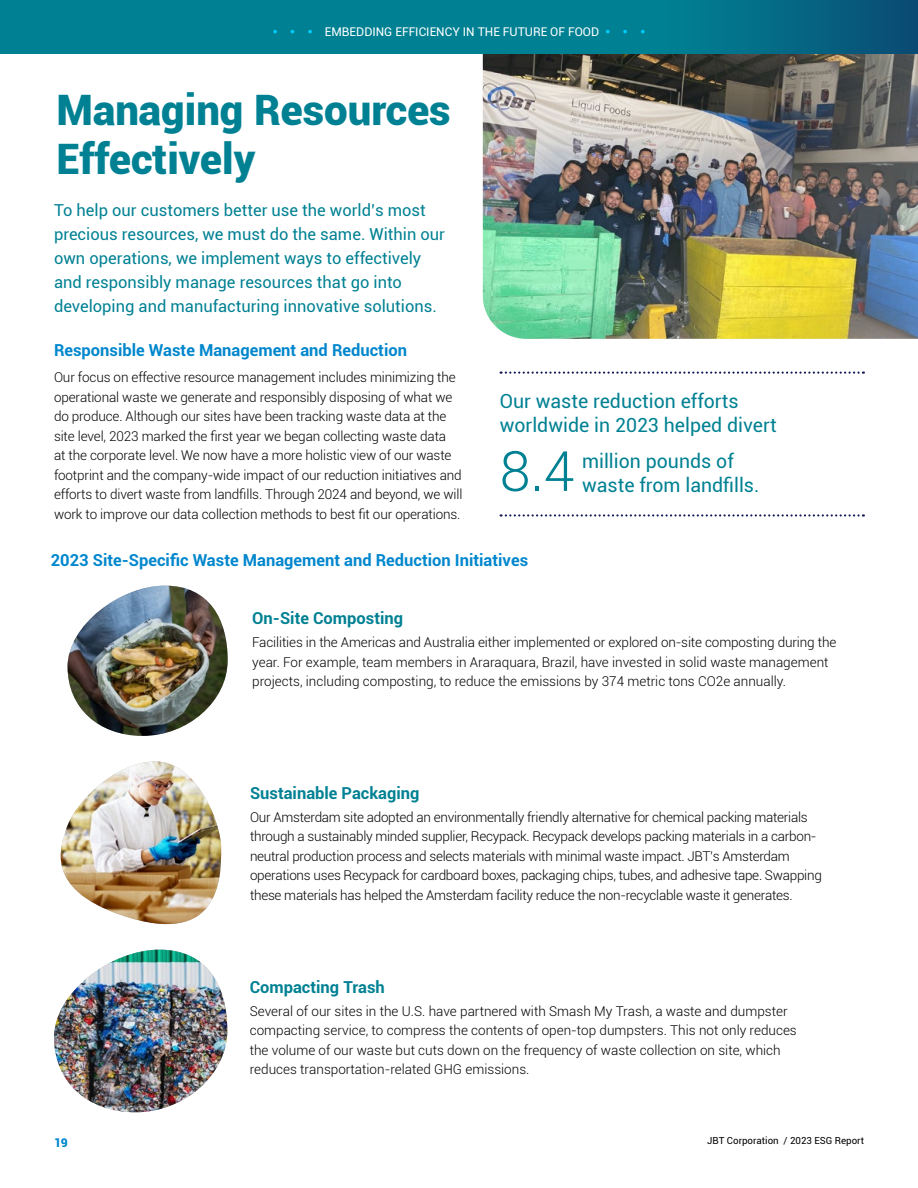
<style>
.page{position:relative;width:918px;height:1188px;background:#fff}
.page>*{position:absolute;margin:0;border:0;box-sizing:border-box;transform-origin:0 0}
.t1{font:300 55.5px "Roboto";color:#008193}
.t2{font:900 42px/49.5px "Roboto";color:#008193}
.t3{font:19.5px/24px "Roboto";color:#008193}
.Intro_Copy{font:16.5px/24px "Roboto";color:#008193}
.Subhead_1{font:700 16.5px "Roboto";color:#0087cd}
.Subhead_1-2{font:700 16.5px "Roboto";color:#008193}
.Body_Copy{font:300 13.5px/19.5px "Roboto";letter-spacing:-.01em;color:#000}
.t4{font:12px "Roboto";color:#fff}
.t5{font:900 12px "Roboto";color:#0087cd}
.t6{font:9.75px "Roboto";color:#000}
.s1{color:#00cfff}
</style>
<div class="page">
<svg style="left:501px;top:372px;width:363px;height:2px"></svg>
<svg style="left:501px;top:514px;width:363px;height:3px"></svg>
<img style="left:68px;top:586px;width:160px;height:150px">
<img style="left:60px;top:761px;width:162px;height:189px">
<img style="left:54px;top:950px;width:173px;height:162px">
<img style="left:483px;top:54px;width:435px;height:285px">
<svg style="left:0;top:0;width:918px;height:54px;background:#01798e"></svg>
<p class="t4" style="left:272px;top:24px;width:375px"><span class="s1">•</span> <span class="s1">•</span> <span class="s1">•</span> EMBEDDING EFFICIENCY IN THE FUTURE OF FOOD <span class="s1">•</span> <span class="s1">•</span> <span class="s1">•</span></p>
<p class="t2" style="left:57px;top:83px;width:396px">Managing Resources<br>Effectively</p>
<p class="Intro_Copy" style="left:54px;top:198px;width:393px">To help our customers better use the world’s most precious resources, we must do the same. Within our own operations, we implement ways to effectively and responsibly manage resources that go into developing and manufacturing innovative solutions.</p>
<p class="Subhead_1" style="left:54px;top:339px;width:355px">Responsible Waste Management and Reduction</p>
<p class="Body_Copy" style="left:54px;top:367px;width:410px">Our focus on effective resource management includes minimizing the operational waste we generate and responsibly disposing of what we do produce. Although our sites have been tracking waste data at the site level, 2023 marked the first year we began collecting waste data<br>at the corporate level. We now have a more holistic view of our waste footprint and the company-wide impact of our reduction initiatives and efforts to divert waste from landfills. Through 2024 and beyond, we will work to improve our data collection methods to best fit our operations.</p>
<p class="Subhead_1" style="left:51px;top:549px;width:479px">2023 Site-Specific Waste Management and Reduction Initiatives</p>
<p class="t3" style="left:500px;top:388px;width:278px">Our waste reduction efforts worldwide in 2023 helped divert</p>
<p class="t1" style="left:500px;top:433px;width:76px">8.4</p>
<p class="t3" style="left:582px;top:448px;width:179px">million pounds of waste from landfills.</p>
<p class="Subhead_1-2" style="left:252px;top:607px;width:152px">On-Site Composting</p>
<p class="Body_Copy" style="left:252px;top:632px;width:586px">Facilities in the Americas and Australia either implemented or explored on-site composting during the year. For example, team members in Araraquara, Brazil, have invested in solid waste management projects, including composting, to reduce the emissions by 374 metric tons CO2e annually.</p>
<p class="Subhead_1-2" style="left:250px;top:781px;width:171px">Sustainable Packaging</p>
<p class="Body_Copy" style="left:250px;top:807px;width:573px">Our Amsterdam site adopted an environmentally friendly alternative for chemical packing materials through a sustainably minded supplier, Recypack. Recypack develops packing materials in a carbon&shy;neutral production process and selects materials with minimal waste impact. JBT’s Amsterdam operations uses Recypack for cardboard boxes, packaging chips, tubes, and adhesive tape. Swapping these materials has helped the Amsterdam facility reduce the non-recyclable waste it generates.</p>
<p class="t5" style="left:54px;top:1134px;width:15px">19</p>
<p class="Subhead_1-2" style="left:250px;top:975px;width:137px">Compacting Trash</p>
<p class="Body_Copy" style="left:250px;top:1001px;width:549px">Several of our sites in the U.S. have partnered with Smash My Trash, a waste and dumpster compacting service, to compress the contents of open-top dumpsters. This not only reduces the volume of our waste but cuts down on the frequency of waste collection on site, which reduces transportation-related GHG emissions.</p>
<p class="t6" style="left:707px;top:1134px;width:158px">JBT Corporation / 2023 ESG Report</p>
</div>
